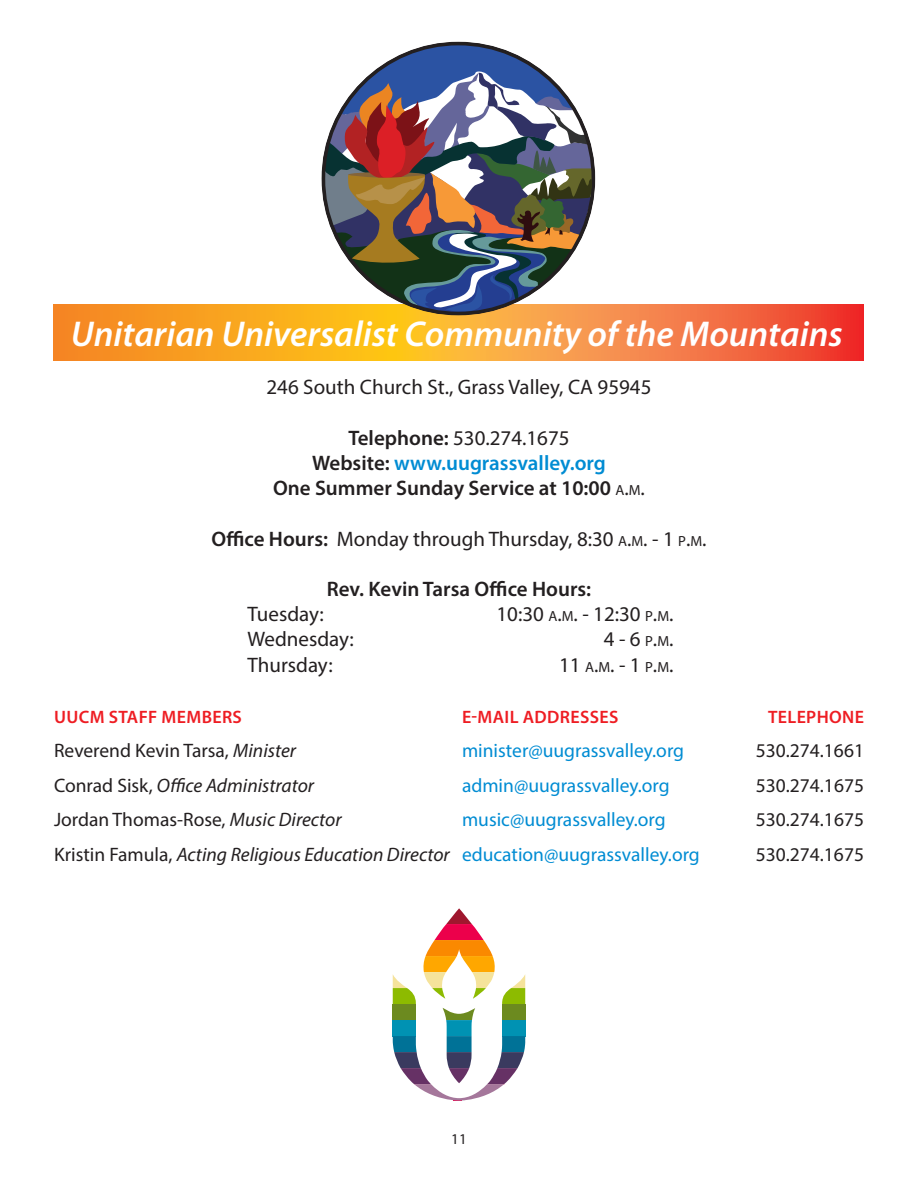
<style>
.page{position:relative;width:918px;height:1188px;background:#fff}
.page>*{position:absolute;margin:0;border:0;box-sizing:border-box;transform-origin:0 0}
.t1{font:italic 600 36px "Myriad Pro";color:#fff}
.t2{font:21px "Myriad Pro";color:#231f20}
.t3{font:600 21px/25.2px "Myriad Pro";color:#231f20;text-align:center}
.t4{font:21px "Myriad Pro";color:#231f20}
.t5{font:19.5px "Myriad Pro";color:#231f20}
.t6{font:italic 19.5px "Myriad Pro";color:#231f20}
.t7{font:19.5px "Myriad Pro";color:#008cd3}
.t8{font:600 18px "Myriad Pro";letter-spacing:.02em;color:#ee1d23}
.t9{font:15px "Myriad Pro";color:#231f20}
.s1{font-weight:400}
.s2{color:#008cd3}
.s3{font-weight:400;font-size:14.7px}
.s4{font-weight:600}
.s5{font-size:14.7px}
.s6{font-style:inherit}
.s7{font-style:italic}
.s8{font-style:normal}
.s9{font-style:normal;color:#008cd3}
</style>
<div class="page">
<svg style="left:53px;top:305px;width:810px;height:56px;background:#f69030"></svg>
<svg style="left:324px;top:43px;width:271px;height:271px"></svg>
<svg style="left:393px;top:908px;width:132px;height:193px"></svg>
<h1 class="t1" style="left:71px;top:311px;width:774px">Unitarian Universalist Community of the Mountains</h1>
<p class="t2" style="left:267px;top:374px;width:386px">246 South Church St., Grass Valley, CA 95945</p>
<p class="t3" style="left:273px;top:425px;width:373px">Telephone: <span class="s1">530.274.1675<br></span>Website: <span class="s2">www.uugrassvalley.org<br></span>One Summer Sunday Service at 10:00 <span class="s3">A</span><span class="s1">.</span><span class="s3">M</span><span class="s1">.</span></p>
<p class="t2" style="left:211px;top:526px;width:497px"><span class="s4">Office Hours:</span> Monday through Thursday, 8:30 <span class="s5">A</span><span class="s6">.</span><span class="s5">M</span><span class="s6">. - 1</span> <span class="s5">P</span><span class="s6">.</span><span class="s5">M</span><span class="s6">.</span></p>
<p class="t3" style="left:327px;top:576px;width:266px">Rev. Kevin Tarsa Office Hours:</p>
<p class="t2" style="left:248px;top:601px;width:78px">Tuesday:</p>
<p class="t4" style="left:497px;top:601px;width:178px"><span class="s6">10:30</span> <span class="s5">A</span>.<span class="s5">M</span>. - 12:30 <span class="s5">P</span>.<span class="s5">M</span><span class="s6">.</span></p>
<p class="t2" style="left:248px;top:626px;width:108px">Wednesday:</p>
<p class="t4" style="left:604px;top:626px;width:71px"><span class="s6">4</span> - 6 <span class="s5">P</span>.<span class="s5">M</span><span class="s6">.</span></p>
<p class="t2" style="left:248px;top:652px;width:87px">Thursday:</p>
<p class="t4" style="left:559px;top:652px;width:116px"><span class="s6">11</span> <span class="s5">A</span>.<span class="s5">M</span>. - 1 <span class="s5">P</span>.<span class="s5">M</span><span class="s6">.</span></p>
<p class="t8" style="left:54px;top:705px;width:189px">UUCM STAFF MEMBERS</p>
<p class="t8" style="left:462px;top:705px;width:158px">E-MAIL ADDRESSES</p>
<p class="t8" style="left:768px;top:705px;width:98px">TELEPHONE</p>
<p class="t5" style="left:54px;top:738px;width:244px">Reverend Kevin Tarsa, <span class="s7">Minister</span></p>
<p class="t7" style="left:462px;top:738px;width:224px">minister@uugrassvalley.org</p>
<p class="t5" style="left:756px;top:738px;width:110px">530.274.1661</p>
<p class="t6" style="left:54px;top:773px;width:262px"><span class="s8">Conrad Sisk,</span> Office Administrator</p>
<p class="t7" style="left:462px;top:773px;width:209px">admin@uugrassvalley.org</p>
<p class="t5" style="left:756px;top:773px;width:110px">530.274.1675</p>
<p class="t5" style="left:54px;top:807px;width:289px">Jordan Thomas-Rose, <span class="s7">Music Director</span></p>
<p class="t7" style="left:462px;top:807px;width:205px">music@uugrassvalley.org</p>
<p class="t5" style="left:756px;top:807px;width:110px">530.274.1675</p>
<p class="t6" style="left:54px;top:842px;width:647px"><span class="s8">Kristin Famula,</span> Acting Religious Education Director <span class="s9">education@uugrassvalley.org</span></p>
<p class="t5" style="left:756px;top:842px;width:110px">530.274.1675</p>
<p class="t9" style="left:451px;top:1130px;width:17px">11</p>
</div>
